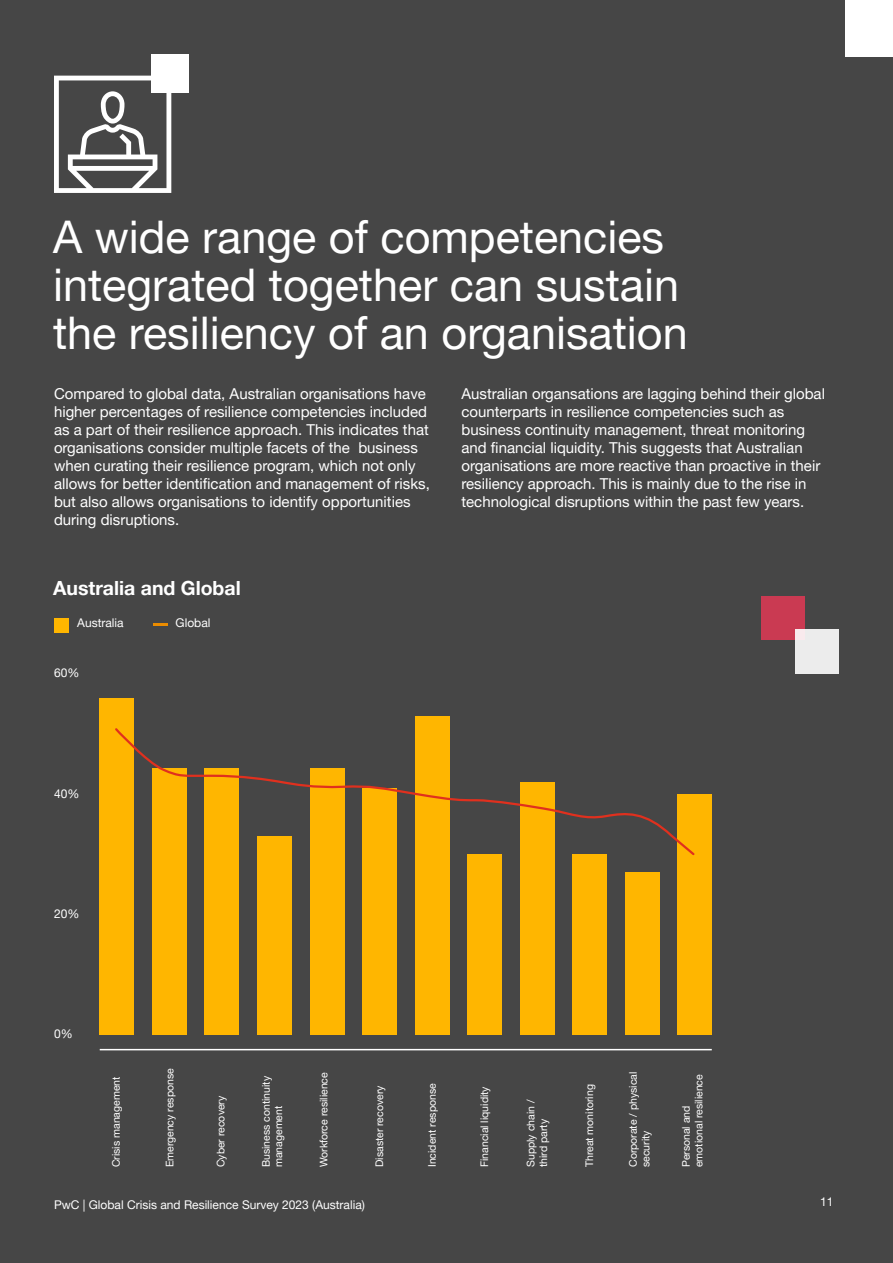
<style>
.page{position:relative;width:893px;height:1263px;background:#464646}
.page>*{position:absolute;margin:0;border:0;box-sizing:border-box;transform-origin:0 0}
.t1{font:45px/48px "Helvetica Neue LT Pro";color:#fff}
.t2{font:700 19.5px "Helvetica Neue LT Pro";color:#fff}
.t3{font:15px/18px "Helvetica Neue LT Pro";color:#fff}
.t4{font:12px "Helvetica Neue LT Pro";color:#fff}
.t5{font:10.5px/12.6px "Helvetica Neue LT Pro";color:#fff}
</style>
<div class="page">
<div style="left:845px;top:0;width:48px;height:57px;background:#fff"></div>
<div style="left:54px;top:618px;width:15px;height:15px;background:#ffb600"></div>
<svg style="left:154px;top:623px;width:14px;height:2px"></svg>
<div style="left:310px;top:768px;width:34px;height:267px;background:#ffb600"></div>
<div style="left:362px;top:788px;width:35px;height:247px;background:#ffb600"></div>
<div style="left:415px;top:716px;width:34px;height:319px;background:#ffb600"></div>
<div style="left:467px;top:854px;width:35px;height:181px;background:#ffb600"></div>
<div style="left:520px;top:782px;width:34px;height:253px;background:#ffb600"></div>
<div style="left:572px;top:854px;width:35px;height:181px;background:#ffb600"></div>
<div style="left:625px;top:872px;width:34px;height:163px;background:#ffb600"></div>
<div style="left:677px;top:794px;width:35px;height:241px;background:#ffb600"></div>
<div style="left:100px;top:698px;width:34px;height:337px;background:#ffb600"></div>
<div style="left:152px;top:768px;width:35px;height:267px;background:#ffb600"></div>
<div style="left:205px;top:768px;width:34px;height:267px;background:#ffb600"></div>
<div style="left:257px;top:836px;width:35px;height:199px;background:#ffb600"></div>
<svg style="left:115px;top:727px;width:580px;height:130px"></svg>
<hr style="left:100px;top:1049px;width:612px;height:1px;background:#fff">
<div style="left:762px;top:596px;width:43px;height:43px;background:#ca3a52"></div>
<div style="left:795px;top:629px;width:44px;height:44px;background:#ececec"></div>
<svg style="left:54px;top:76px;width:117px;height:117px"></svg>
<div style="left:151px;top:54px;width:38px;height:39px;background:#fff"></div>
<h1 class="t1" style="left:53px;top:212px;width:636px">A wide range of competencies integrated together can sustain the resiliency of an organisation</h1>
<p class="t3" style="left:54px;top:384px;width:377px">Compared to global data, Australian organisations have higher percentages of resilience competencies included as a part of their resilience approach. This indicates that organisations consider multiple facets of the business when curating their resilience program, which not only allows for better identification and management of risks, but also allows organisations to identify opportunities during disruptions.</p>
<p class="t3" style="left:461px;top:384px;width:365px">Australian organsations are lagging behind their global counterparts in resilience competencies such as business continuity management, threat monitoring and financial liquidity. This suggests that Australian organisations are more reactive than proactive in their resiliency approach. This is mainly due to the rise in technological disruptions within the past few years.</p>
<h2 class="t2" style="left:53px;top:576px;width:189px">Australia and Global</h2>
<p class="t4" style="left:77px;top:615px;width:48px">Australia</p>
<p class="t4" style="left:54px;top:665px;width:27px">60%</p>
<p class="t4" style="left:176px;top:615px;width:36px">Global</p>
<p class="t4" style="left:54px;top:786px;width:27px">40%</p>
<p class="t4" style="left:54px;top:906px;width:27px">20%</p>
<p class="t4" style="left:54px;top:1026px;width:20px">0%</p>
<p class="t5" style="left:110px;top:1167px;width:92px;rotate:-90deg">Crisis management</p>
<p class="t5" style="left:163px;top:1167px;width:100px;rotate:-90deg">Emergency response</p>
<p class="t5" style="left:214px;top:1167px;width:73px;rotate:-90deg">Cyber recovery</p>
<p class="t5" style="left:259px;top:1167px;width:93px;rotate:-90deg">Business continuity management</p>
<p class="t5" style="left:317px;top:1167px;width:96px;rotate:-90deg">Workforce resilience</p>
<p class="t5" style="left:373px;top:1167px;width:83px;rotate:-90deg">Disaster recovery</p>
<p class="t5" style="left:425px;top:1167px;width:85px;rotate:-90deg">Incident response</p>
<p class="t5" style="left:478px;top:1167px;width:82px;rotate:-90deg">Financial liquidity</p>
<p class="t5" style="left:524px;top:1167px;width:69px;rotate:-90deg">Supply chain / third party</p>
<p class="t5" style="left:583px;top:1167px;width:84px;rotate:-90deg">Threat monitoring</p>
<p class="t5" style="left:626px;top:1167px;width:97px;rotate:-90deg">Corporate / physical security</p>
<p class="t5" style="left:679px;top:1167px;width:94px;rotate:-90deg">Personal and emotional resilience</p>
<p class="t4" style="left:54px;top:1197px;width:312px">PwC | Global Crisis and Resilience Survey 2023 (Australia)</p>
<p class="t4" style="left:820px;top:1195px;width:15px">11</p>
</div>
